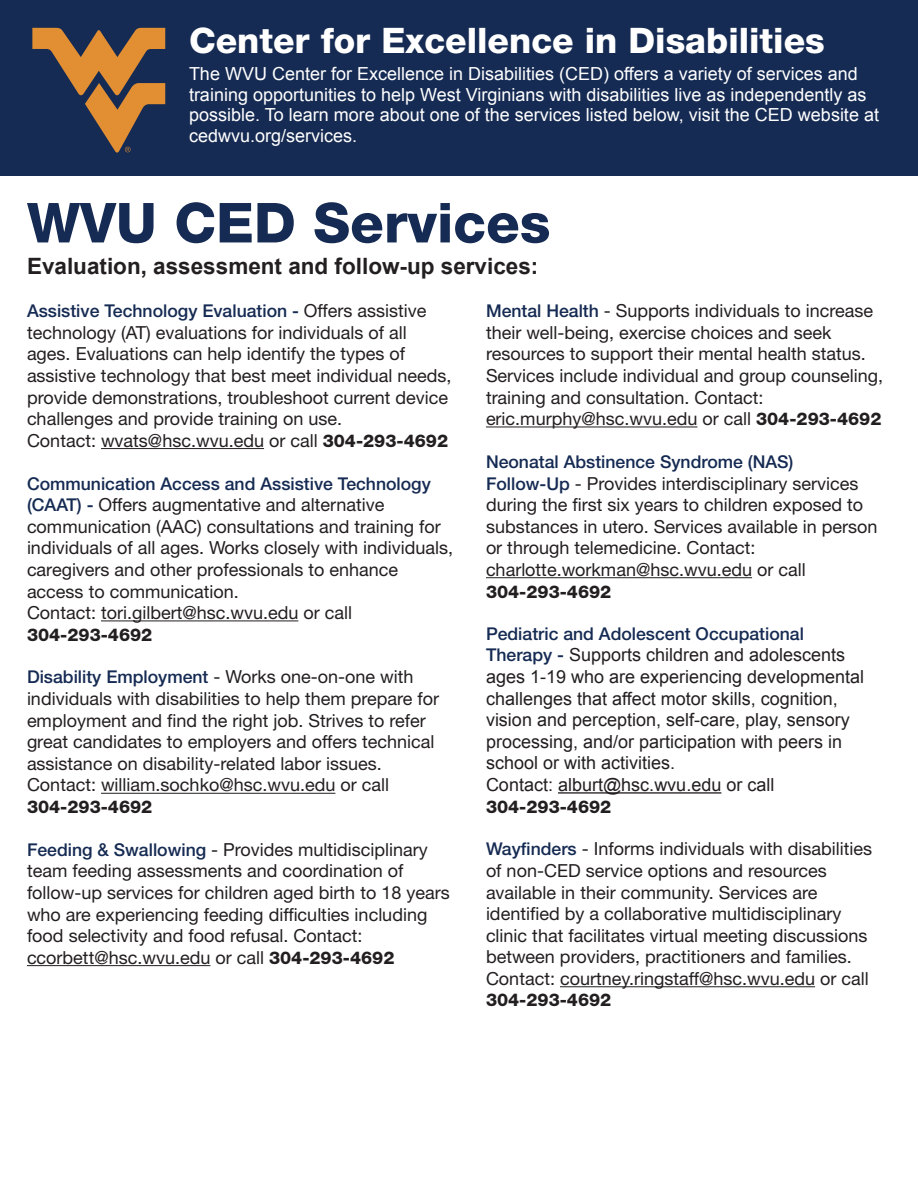
<style>
.page{position:relative;width:918px;height:1188px;background:#fff}
.page>*{position:absolute;margin:0;border:0;box-sizing:border-box;transform-origin:0 0}
.Paragraph_Style_1{font:800 55.2px "Helvetica Neue LT Std";color:#162b53}
.Paragraph_Style_1-2{font:800 35.25px "Helvetica Neue LT Std";color:#fff}
.Subtitle{font:700 22.5px "Arial";color:#231f20}
.bullet_split{font:18px/21.6px "Helvetica Neue LT Std";color:#231f20}
.bullet_split-2{font:18px/21.6px "Arial";color:#231f20}
.t1{font:18px/20.7px "Arial";color:#fff}
.bullet_split-3{font:500 17.7px "Helvetica Neue LT Std";color:#162b53}
.bullet_split-4{font:800 17.7px "Helvetica Neue LT Std";color:#231f20}
.s1{font-weight:400;font-size:18px;color:#231f20}
.s2{font-weight:800;font-size:17.7px}
.s3{font-weight:500;font-size:17.7px;color:#162b53}
.s4{font-family:"Helvetica Neue LT Std";font-weight:500;font-size:17.7px;color:#162b53}
</style>
<div class="page">
<div style="left:0;top:0;width:918px;height:176px;background:#162b53"></div>
<svg style="left:32px;top:28px;width:133px;height:125px"></svg>
<hr style="left:101px;top:448px;width:163px;height:1px;background:#231f20">
<hr style="left:101px;top:620px;width:197px;height:1px;background:#231f20">
<hr style="left:101px;top:793px;width:234px;height:1px;background:#231f20">
<hr style="left:27px;top:965px;width:183px;height:1px;background:#231f20">
<hr style="left:486px;top:427px;width:211px;height:1px;background:#231f20">
<hr style="left:486px;top:577px;width:266px;height:1px;background:#231f20">
<hr style="left:558px;top:792px;width:163px;height:2px;background:#231f20">
<hr style="left:560px;top:986px;width:255px;height:1px;background:#231f20">
<p class="Paragraph_Style_1-2" style="left:189px;top:19px;width:637px">Center for Excellence in Disabilities</p>
<p class="t1" style="left:189px;top:64px;width:692px">The WVU Center for Excellence in Disabilities (CED) offers a variety of services and training opportunities to help West Virginians with disabilities live as independently as possible. To learn more about one of the services listed below, visit the CED website at cedwvu.org/services.</p>
<p class="Paragraph_Style_1" style="left:27px;top:190px;width:525px">WVU CED Services</p>
<p class="Subtitle" style="left:27px;top:251px;width:513px">Evaluation, assessment and follow-up services:</p>
<p class="bullet_split-3" style="left:27px;top:300px;width:401px">Assistive Technology Evaluation - <span class="s1">Offers assistive</span></p>
<p class="bullet_split" style="left:27px;top:321px;width:426px">technology (AT) evaluations for individuals of all ages. Evaluations can help identify the types of assistive technology that best meet individual needs, provide demonstrations, troubleshoot current device challenges and provide training on use.</p>
<p class="bullet_split" style="left:27px;top:429px;width:423px">Contact: wvats@hsc.wvu.edu or call <span class="s2">304-293-4692</span></p>
<p class="bullet_split-3" style="left:27px;top:473px;width:405px">Communication Access and Assistive Technology</p>
<p class="bullet_split" style="left:27px;top:494px;width:428px"><span class="s3">(CAAT) -</span> Offers augmentative and alternative communication (AAC) consultations and training for individuals of all ages. Works closely with individuals, caregivers and other professionals to enhance access to communication.</p>
<p class="bullet_split" style="left:27px;top:602px;width:327px">Contact: tori.gilbert@hsc.wvu.edu or call</p>
<p class="bullet_split-4" style="left:27px;top:624px;width:127px">304-293-4692</p>
<p class="bullet_split-3" style="left:27px;top:667px;width:388px">Disability Employment <span class="s1">- Works one-on-one with</span></p>
<p class="bullet_split" style="left:27px;top:688px;width:414px">individuals with disabilities to help them prepare for employment and find the right job. Strives to refer great candidates to employers and offers technical assistance on disability-related labor issues.</p>
<p class="bullet_split" style="left:27px;top:774px;width:364px">Contact: william.sochko@hsc.wvu.edu or call</p>
<p class="bullet_split-4" style="left:27px;top:796px;width:127px">304-293-4692</p>
<p class="bullet_split" style="left:27px;top:838px;width:424px"><span class="s3">Feeding &amp; Swallowing</span> - Provides multidisciplinary team feeding assessments and coordination of follow-up services for children aged birth to 18 years who are experiencing feeding difficulties including food selectivity and food refusal. Contact: ccorbett@hsc.wvu.edu or call <span class="s2">304-293-4692</span></p>
<p class="bullet_split" style="left:486px;top:300px;width:399px"><span class="s3">Mental Health</span> - Supports individuals to increase their well-being, exercise choices and seek resources to support their mental health status.<br>Services include individual and group counseling, training and consultation. Contact: eric.murphy@hsc.wvu.edu or call <span class="s2">304-293-4692</span></p>
<p class="bullet_split-3" style="left:486px;top:451px;width:309px">Neonatal Abstinence Syndrome (NAS)</p>
<p class="bullet_split" style="left:486px;top:472px;width:393px"><span class="s3">Follow-Up</span> - Provides interdisciplinary services during the first six years to children exposed to substances in utero. Services available in person or through telemedicine. Contact: charlotte.workman@hsc.wvu.edu or call</p>
<p class="bullet_split-4" style="left:486px;top:581px;width:127px">304-293-4692</p>
<p class="bullet_split-3" style="left:486px;top:623px;width:320px">Pediatric and Adolescent Occupational</p>
<p class="bullet_split-2" style="left:486px;top:644px;width:380px"><span class="s4">Therapy -</span> Supports children and adolescents ages 1-19 who are experiencing developmental challenges that affect motor skills, cognition, vision and perception, self-care, play, sensory processing, and/or participation with peers in school or with activities.<br>Contact: alburt@hsc.wvu.edu or call</p>
<p class="bullet_split-4" style="left:486px;top:796px;width:127px">304-293-4692</p>
<p class="bullet_split" style="left:486px;top:838px;width:388px"><span class="s3">Wayfinders</span> - Informs individuals with disabilities of non-CED service options and resources available in their community. Services are identified by a collaborative multidisciplinary clinic that facilitates virtual meeting discussions between providers, practitioners and families.</p>
<p class="bullet_split" style="left:486px;top:968px;width:384px">Contact: courtney.ringstaff@hsc.wvu.edu or call</p>
<p class="bullet_split-4" style="left:486px;top:989px;width:127px">304-293-4692</p>
</div>
